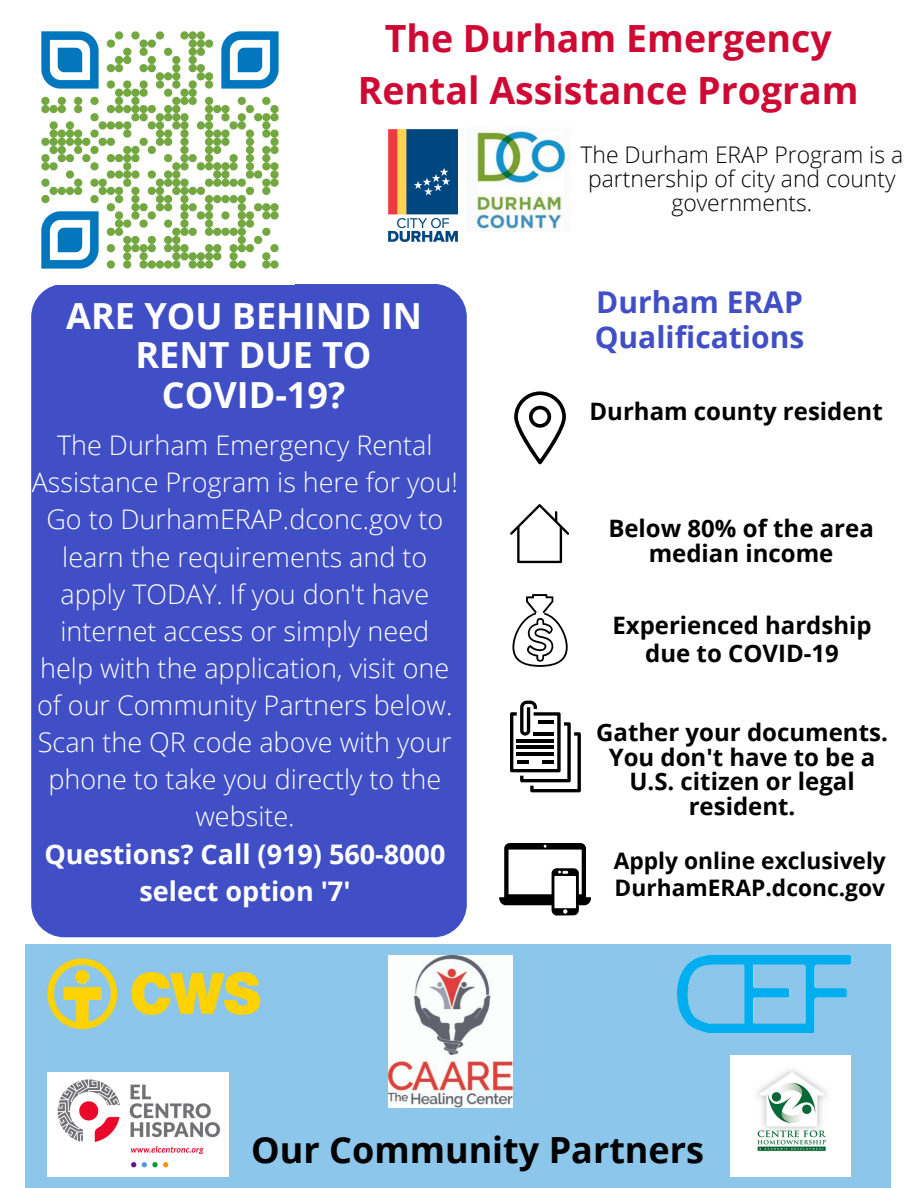
<style>
.page{position:relative;width:918px;height:1188px;background:#fff}
.page>*{position:absolute;margin:0;border:0;box-sizing:border-box;transform-origin:0 0}
.t1{font:700 37.5px/51.8px "Open Sans";color:#ce0933;text-align:center}
.t2{font:700 36px/39.3px "Open Sans";color:#fff;text-align:center}
.t3{font:700 36px "Open Sans";color:#000}
.t4{font:700 30px "Open Sans";color:#404fc6}
.t5{font:300 27px/37.2px "Open Sans";color:#fff;text-align:center}
.t6{font:700 27px/37.2px "Open Sans";color:#fff;text-align:center}
.t7{font:700 24px/24.8px "Open Sans";color:#000;text-align:center}
.t8{font:300 22.95px/23.7px "Open Sans";color:#000;text-align:center}
.t9{font:700 22.8px "Open Sans";color:#000}
</style>
<div class="page">
<div style="left:26px;top:944px;width:865px;height:244px;background:#8cc6eb"></div>
<svg style="left:514px;top:391px;width:52px;height:73px"></svg>
<svg style="left:510px;top:504px;width:59px;height:59px"></svg>
<svg style="left:512px;top:594px;width:56px;height:73px"></svg>
<svg style="left:510px;top:701px;width:71px;height:91px"></svg>
<svg style="left:499px;top:843px;width:92px;height:72px"></svg>
<img style="left:47px;top:959px;width:213px;height:71px">
<img style="left:678px;top:956px;width:173px;height:76px">
<img style="left:389px;top:956px;width:123px;height:152px">
<img style="left:47px;top:1073px;width:182px;height:103px">
<img style="left:730px;top:1056px;width:120px;height:120px">
<div style="left:31px;top:284px;width:436px;height:653px;background:#404fc6;border-radius:33px"></div>
<img style="left:41px;top:31px;width:238px;height:238px">
<img style="left:389px;top:129px;width:68px;height:113px">
<img style="left:473px;top:128px;width:96px;height:103px">
<p class="t1" style="left:358px;top:12px;width:503px">The Durham Emergency<br>Rental Assistance Program</p>
<p class="t8" style="left:581px;top:143px;width:324px">The Durham ERAP Program is a partnership of city and county governments.</p>
<p class="t2" style="left:66px;top:295px;width:357px">ARE YOU BEHIND IN<br>RENT DUE TO</p>
<p class="t2" style="left:162px;top:374px;width:185px">COVID-19?</p>
<p class="t5" style="left:32px;top:426px;width:428px">The Durham Emergency Rental<br>Assistance Program is here for you!<br>Go to DurhamERAP.dconc.gov to learn the requirements and to apply TODAY. If you don't have internet access or simply need help with the application, visit one of our Community Partners below.<br>Scan the QR code above with your phone to take you directly to the website.</p>
<p class="t6" style="left:44px;top:835px;width:403px">Questions? Call (919) 560-8000 select option '7'</p>
<p class="t4" style="left:596px;top:281px;width:208px">Durham ERAP</p>
<p class="t4" style="left:595px;top:316px;width:211px">Qualifications</p>
<p class="t7" style="left:589px;top:398px;width:295px">Durham county resident</p>
<p class="t7" style="left:608px;top:515px;width:267px">Below 80% of the area median income</p>
<p class="t7" style="left:612px;top:611px;width:261px;line-height:28.2px">Experienced hardship due to COVID-19</p>
<p class="t7" style="left:596px;top:719px;width:293px">Gather your documents.<br>You don't have to be a<br>U.S. citizen or legal resident.</p>
<p class="t9" style="left:614px;top:844px;width:274px">Apply online exclusively</p>
<p class="t9" style="left:615px;top:872px;width:272px">DurhamERAP.dconc.gov</p>
<p class="t3" style="left:251px;top:1124px;width:454px">Our Community Partners</p>
</div>
